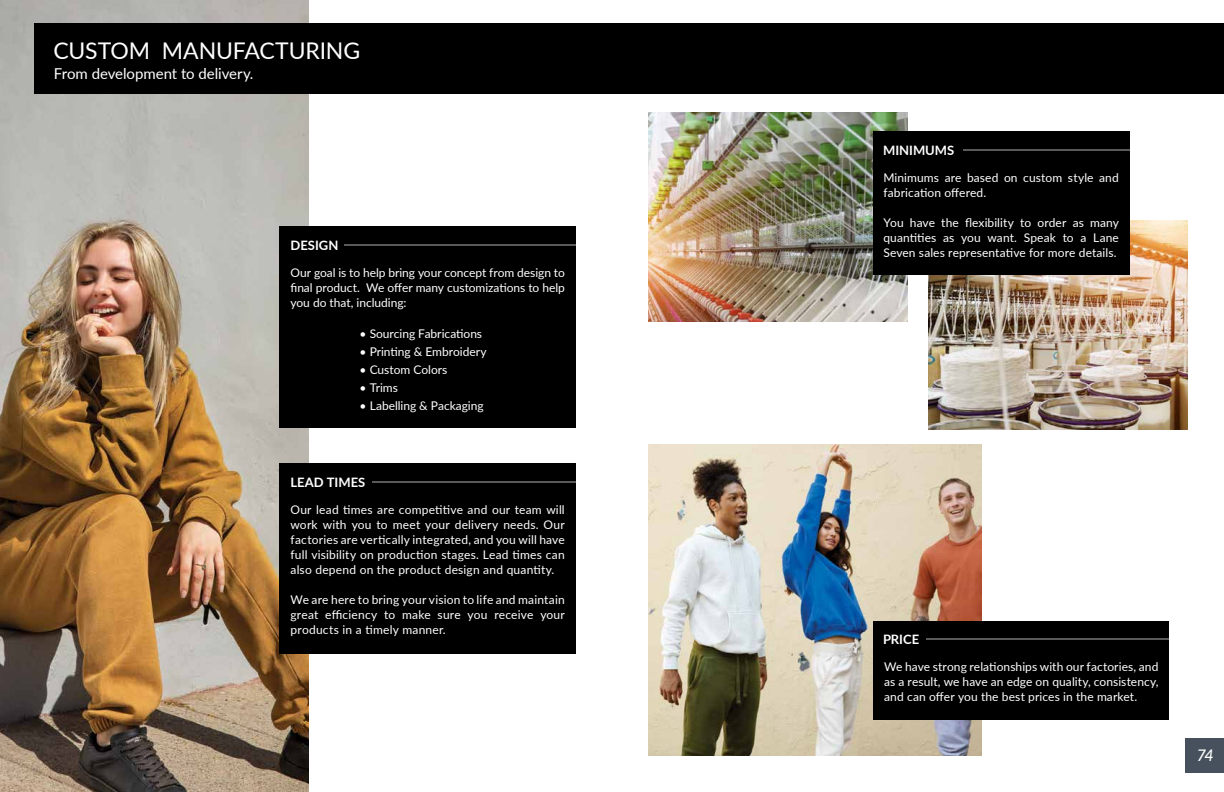
<style>
.page{position:relative;width:1224px;height:792px;background:#fff}
.page>*{position:absolute;margin:0;border:0;box-sizing:border-box;transform-origin:0 0}
.t1{font:23px "Lato";letter-spacing:-.005em;color:#fff}
.t2{font:italic 500 16px "Lato";color:#fff}
.t3{font:15px "Lato";letter-spacing:-.005em;color:#fff}
.t4{font:700 13px "Lato";color:#fff}
.t5{font:12px/15px "Lato";letter-spacing:.005em;color:#fff;text-align:justify}
</style>
<div class="page">
<img style="left:929px;top:220px;width:259px;height:209px">
<img style="left:648px;top:112px;width:259px;height:209px">
<img style="left:648px;top:445px;width:333px;height:311px">
<img style="left:0;top:0;width:308px;height:792px">
<div style="left:1185px;top:738px;width:39px;height:35px;background:#47515d"></div>
<div style="left:35px;top:23px;width:1189px;height:71px;background:#000"></div>
<div style="left:279px;top:463px;width:297px;height:191px;background:#000"></div>
<hr style="left:373px;top:481px;width:203px;height:2px;background:#58595b">
<div style="left:873px;top:621px;width:296px;height:99px;background:#000"></div>
<hr style="left:926px;top:638px;width:243px;height:2px;background:#58595b">
<div style="left:279px;top:226px;width:297px;height:202px;background:#000"></div>
<hr style="left:345px;top:244px;width:231px;height:2px;background:#58595b">
<div style="left:873px;top:132px;width:257px;height:143px;background:#000"></div>
<hr style="left:963px;top:149px;width:167px;height:2px;background:#58595b">
<h1 class="t1" style="left:54px;top:34px;width:308px">CUSTOM MANUFACTURING</h1>
<p class="t3" style="left:54px;top:63px;width:201px">From development to delivery.</p>
<p class="t4" style="left:291px;top:235px;width:50px">DESIGN</p>
<p class="t5" style="left:291px;top:264px;width:276px">Our goal is to help bring your concept from design to final product. We offer many customizations to help you do that, including:</p>
<p class="t5" style="left:360px;top:326px;width:124px">• Sourcing Fabrications</p>
<p class="t5" style="left:360px;top:344px;width:129px">• Printing &amp; Embroidery</p>
<p class="t5" style="left:360px;top:362px;width:89px">• Custom Colors</p>
<p class="t5" style="left:360px;top:380px;width:40px">• Trims</p>
<p class="t5" style="left:360px;top:398px;width:126px">• Labelling &amp; Packaging</p>
<p class="t4" style="left:291px;top:473px;width:76px">LEAD TIMES</p>
<p class="t5" style="left:291px;top:502px;width:276px">Our lead times are competitive and our team will work with you to meet your delivery needs. Our factories are vertically integrated, and you will have full visibility on production stages. Lead times can also depend on the product design and quantity.</p>
<p class="t5" style="left:291px;top:592px;width:276px">We are here to bring your vision to life and maintain great efficiency to make sure you receive your products in a timely manner.</p>
<p class="t4" style="left:883px;top:141px;width:73px">MINIMUMS</p>
<p class="t5" style="left:883px;top:169px;width:237px">Minimums are based on custom style and fabrication offered.</p>
<p class="t5" style="left:883px;top:214px;width:237px">You have the flexibility to order as many quantities as you want. Speak to a Lane Seven sales representative for more details.</p>
<p class="t4" style="left:883px;top:630px;width:38px">PRICE</p>
<p class="t5" style="left:884px;top:659px;width:276px">We have strong relationships with our factories, and as a result, we have an edge on quality, consistency, and can offer you the best prices in the market.</p>
<h2 class="t2" style="left:1197px;top:744px;width:19px">74</h2>
</div>
